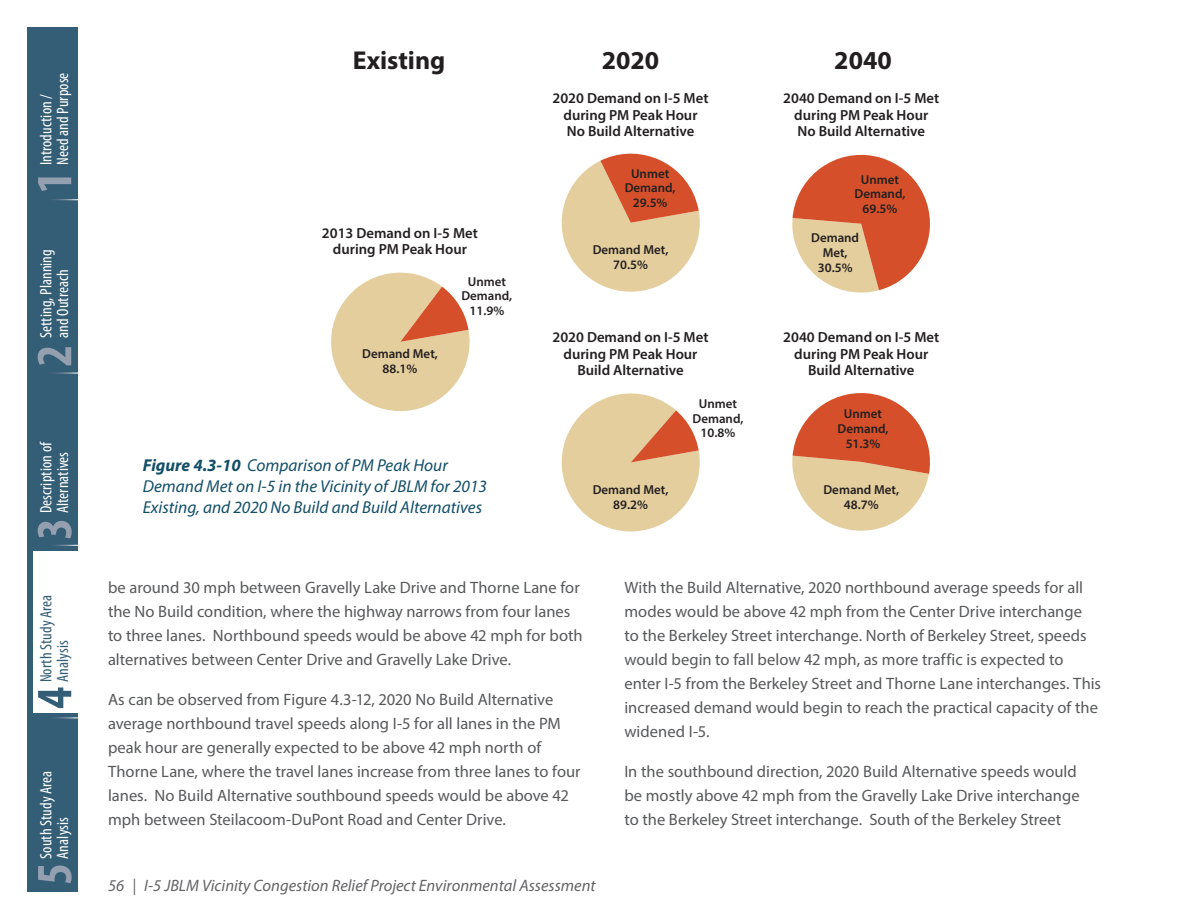
<style>
.page{position:relative;width:1188px;height:918px;background:#fff}
.page>*{position:absolute;margin:0;border:0;box-sizing:border-box;transform-origin:0 0}
.t1{font:700 condensed 51px "Myriad Pro";color:#94a0af}
.t2{font:700 condensed 51px "Myriad Pro";color:#345e76}
.t3{font:700 25.95px "Myriad Pro";color:#231f20}
.t4{font:italic 17.25px/20.7px "Myriad Pro";color:#124e67}
.t5{font:16.5px/24px "Myriad Pro";color:#57585a}
.t6{font:condensed 16.5px/16.5px "Myriad Pro";letter-spacing:.005em;color:#fff}
.t7{font:italic 16.5px "Myriad Pro";color:#636366}
.t8{font:condensed 16.5px/16.5px "Myriad Pro";letter-spacing:.005em;color:#345e76}
.t9{font:600 14.7px/16.4px "Myriad Pro";color:#231f20;text-align:center}
.t10{font:600 12.9px/14.7px "Myriad Pro";color:#231f20;text-align:center}
.s1{font-weight:700}
</style>
<div class="page">
<div style="left:27px;top:27px;width:50px;height:173px;background:#345e76"></div>
<div style="left:27px;top:200px;width:50px;height:172px;background:#345e76"></div>
<div style="left:27px;top:372px;width:50px;height:173px;background:#345e76"></div>
<div style="left:27px;top:545px;width:50px;height:173px;background:#345e76"></div>
<div style="left:27px;top:718px;width:50px;height:173px;background:#345e76"></div>
<div style="left:33px;top:551px;width:50px;height:162px;background:#fff"></div>
<hr style="left:40px;top:545px;width:39px;height:1px;background:#fff">
<hr style="left:40px;top:718px;width:39px;height:1px;background:#fff">
<hr style="left:40px;top:373px;width:39px;height:1px;background:#fff">
<hr style="left:40px;top:199px;width:39px;height:1px;background:#fff">
<svg style="left:331px;top:272px;width:139px;height:139px"></svg>
<svg style="left:561px;top:153px;width:139px;height:139px"></svg>
<svg style="left:561px;top:393px;width:139px;height:139px"></svg>
<svg style="left:792px;top:154px;width:138px;height:139px"></svg>
<svg style="left:792px;top:393px;width:138px;height:138px"></svg>
<p class="t6" style="left:38px;top:165px;width:94px;rotate:-90deg">Introduction /<br>Need and Purpose</p>
<h1 class="t1" style="left:22px;top:193px;width:23px;rotate:-90deg">1</h1>
<p class="t6" style="left:38px;top:338px;width:90px;rotate:-90deg">Setting, Planning and Outreach</p>
<h1 class="t1" style="left:22px;top:367px;width:23px;rotate:-90deg">2</h1>
<p class="t6" style="left:38px;top:513px;width:73px;rotate:-90deg">Description of<br>Alternatives</p>
<h1 class="t1" style="left:22px;top:540px;width:23px;rotate:-90deg">3</h1>
<p class="t8" style="left:38px;top:682px;width:89px;rotate:-90deg">North Study Area<br>Analysis</p>
<h1 class="t2" style="left:22px;top:709px;width:23px;rotate:-90deg">4</h1>
<p class="t6" style="left:38px;top:859px;width:90px;rotate:-90deg">South Study Area<br>Analysis</p>
<h1 class="t1" style="left:22px;top:885px;width:23px;rotate:-90deg">5</h1>
<h2 class="t3" style="left:353px;top:43px;width:94px">Existing</h2>
<h2 class="t3" style="left:602px;top:43px;width:59px">2020</h2>
<h2 class="t3" style="left:834px;top:43px;width:59px">2040</h2>
<p class="t9" style="left:783px;top:90px;width:158px">2040 Demand on I-5 Met during PM Peak Hour<br>No Build Alternative</p>
<p class="t9" style="left:553px;top:90px;width:158px">2020 Demand on I-5 Met during PM Peak Hour<br>No Build Alternative</p>
<p class="t9" style="left:322px;top:224px;width:158px">2013 Demand on I-5 Met during PM Peak Hour</p>
<p class="t10" style="left:362px;top:346px;width:77px">Demand Met,<br>88.1%</p>
<p class="t10" style="left:461px;top:274px;width:52px">Unmet<br>Demand,<br>11.9%</p>
<p class="t4" style="left:143px;top:455px;width:346px"><span class="s1">Figure 4.3-10</span> Comparison of PM Peak Hour<br>Demand Met on I-5 in the Vicinity of JBLM for 2013<br>Existing, and 2020 No Build and Build Alternatives</p>
<p class="t10" style="left:625px;top:166px;width:52px">Unmet<br>Demand,<br>29.5%</p>
<p class="t10" style="left:593px;top:242px;width:77px">Demand Met,<br>70.5%</p>
<p class="t9" style="left:553px;top:329px;width:158px">2020 Demand on I-5 Met during PM Peak Hour<br>Build Alternative</p>
<p class="t10" style="left:593px;top:482px;width:77px">Demand Met,<br>89.2%</p>
<p class="t10" style="left:693px;top:396px;width:52px">Unmet<br>Demand,<br>10.8%</p>
<p class="t10" style="left:855px;top:172px;width:52px">Unmet<br>Demand,<br>69.5%</p>
<p class="t10" style="left:811px;top:230px;width:50px">Demand<br>Met,<br>30.5%</p>
<p class="t9" style="left:783px;top:329px;width:158px">2040 Demand on I-5 Met during PM Peak Hour<br>Build Alternative</p>
<p class="t10" style="left:838px;top:406px;width:52px">Unmet<br>Demand,<br>51.3%</p>
<p class="t10" style="left:823px;top:482px;width:77px">Demand Met,<br>48.7%</p>
<p class="t5" style="left:108px;top:575px;width:476px">be around 30 mph between Gravelly Lake Drive and Thorne Lane for the No Build condition, where the highway narrows from four lanes to three lanes. Northbound speeds would be above 42 mph for both alternatives between Center Drive and Gravelly Lake Drive.</p>
<p class="t5" style="left:108px;top:687px;width:474px">As can be observed from Figure 4.3-12, 2020 No Build Alternative average northbound travel speeds along I-5 for all lanes in the PM peak hour are generally expected to be above 42 mph north of Thorne Lane, where the travel lanes increase from three lanes to four lanes. No Build Alternative southbound speeds would be above 42 mph between Steilacoom-DuPont Road and Center Drive.</p>
<p class="t7" style="left:108px;top:875px;width:489px">56 | I-5 JBLM Vicinity Congestion Relief Project Environmental Assessment</p>
<p class="t5" style="left:624px;top:575px;width:478px">With the Build Alternative, 2020 northbound average speeds for all modes would be above 42 mph from the Center Drive interchange<br>to the Berkeley Street interchange. North of Berkeley Street, speeds would begin to fall below 42 mph, as more traffic is expected to enter I-5 from the Berkeley Street and Thorne Lane interchanges. This increased demand would begin to reach the practical capacity of the widened I-5.</p>
<p class="t5" style="left:624px;top:759px;width:457px">In the southbound direction, 2020 Build Alternative speeds would be mostly above 42 mph from the Gravelly Lake Drive interchange to the Berkeley Street interchange. South of the Berkeley Street</p>
</div>
